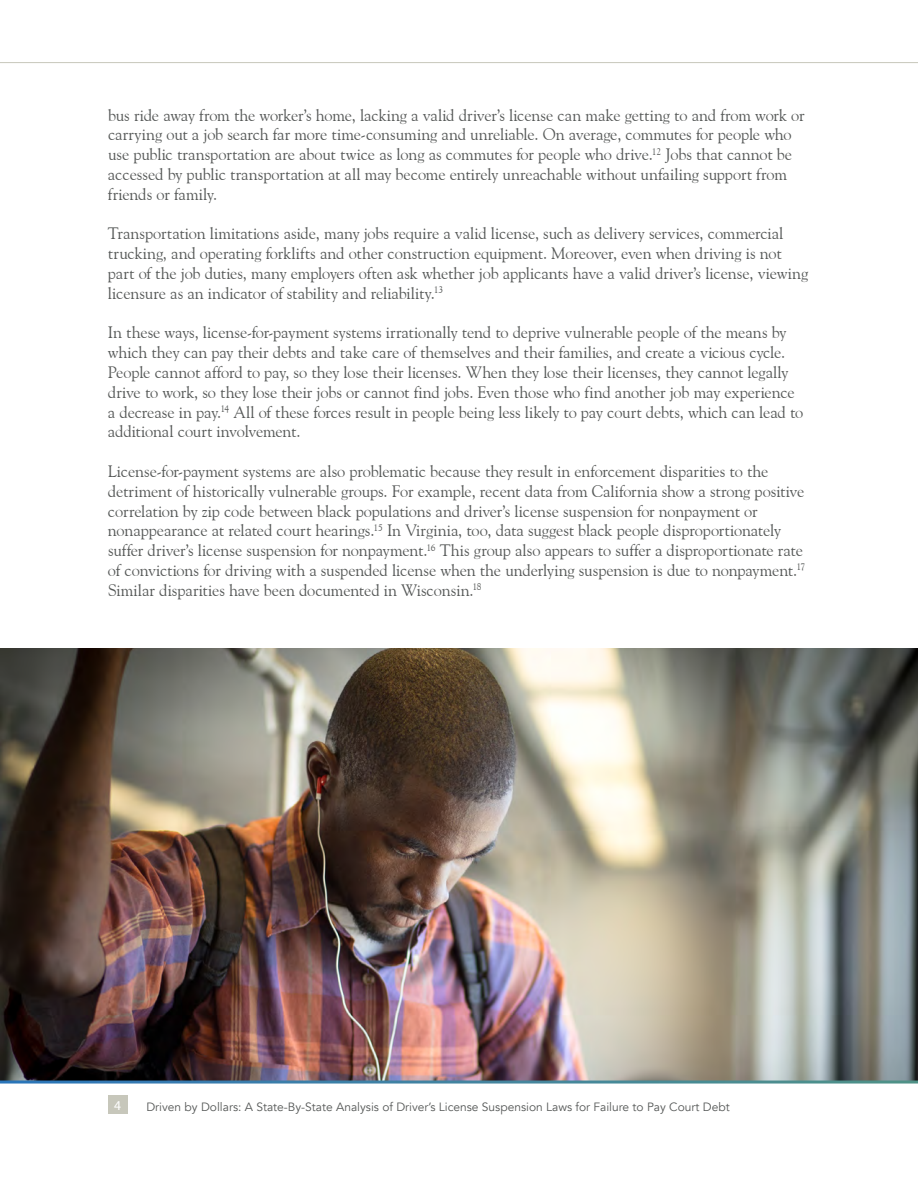
<style>
.page{position:relative;width:918px;height:1188px;background:#fff}
.page>*{position:absolute;margin:0;border:0;box-sizing:border-box;transform-origin:0 0}
.t1{font:16.5px/19.8px "Goudy Old Style BT";letter-spacing:-.01em;color:#555857}
.t2{font:13.5px "Myriad Pro";color:#fff}
.t3{font:12px "Avenir";color:#555857}
</style>
<div class="page">
<hr style="left:0;top:62px;width:918px;height:1px;background:#c7c7bb">
<div style="left:108px;top:1095px;width:19px;height:19px;background:#c7c7bb"></div>
<img style="left:0;top:648px;width:918px;height:433px">
<p class="t1" style="left:108px;top:105px;width:698px">bus ride away from the worker’s home, lacking a valid driver’s license can make getting to and from work or carrying out a job search far more time-consuming and unreliable. On average, commutes for people who use public transportation are about twice as long as commutes for people who drive.<sup>12</sup> Jobs that cannot be accessed by public transportation at all may become entirely unreachable without unfailing support from friends or family.</p>
<p class="t1" style="left:108px;top:223px;width:702px">Transportation limitations aside, many jobs require a valid license, such as delivery services, commercial trucking, and operating forklifts and other construction equipment. Moreover, even when driving is not part of the job duties, many employers often ask whether job applicants have a valid driver’s license, viewing licensure as an indicator of stability and reliability.<sup>13</sup></p>
<p class="t1" style="left:108px;top:322px;width:697px">In these ways, license-for-payment systems irrationally tend to deprive vulnerable people of the means by which they can pay their debts and take care of themselves and their families, and create a vicious cycle.<br>People cannot afford to pay, so they lose their licenses. When they lose their licenses, they cannot legally drive to work, so they lose their jobs or cannot find jobs. Even those who find another job may experience a decrease in pay.<sup>14</sup> All of these forces result in people being less likely to pay court debts, which can lead to additional court involvement.</p>
<p class="t1" style="left:108px;top:461px;width:699px">License-for-payment systems are also problematic because they result in enforcement disparities to the detriment of historically vulnerable groups. For example, recent data from California show a strong positive correlation by zip code between black populations and driver’s license suspension for nonpayment or nonappearance at related court hearings.<sup>15</sup> In Virginia, too, data suggest black people disproportionately suffer driver’s license suspension for nonpayment.<sup>16</sup> This group also appears to suffer a disproportionate rate of convictions for driving with a suspended license when the underlying suspension is due to nonpayment.<sup>17<br></sup>Similar disparities have been documented in Wisconsin.<sup>18</sup></p>
<p class="t2" style="left:114px;top:1097px;width:8px">4</p>
<p class="t3" style="left:146px;top:1100px;width:585px">Driven by Dollars: A State-By-State Analysis of Driver’s License Suspension Laws for Failure to Pay Court Debt</p>
</div>
